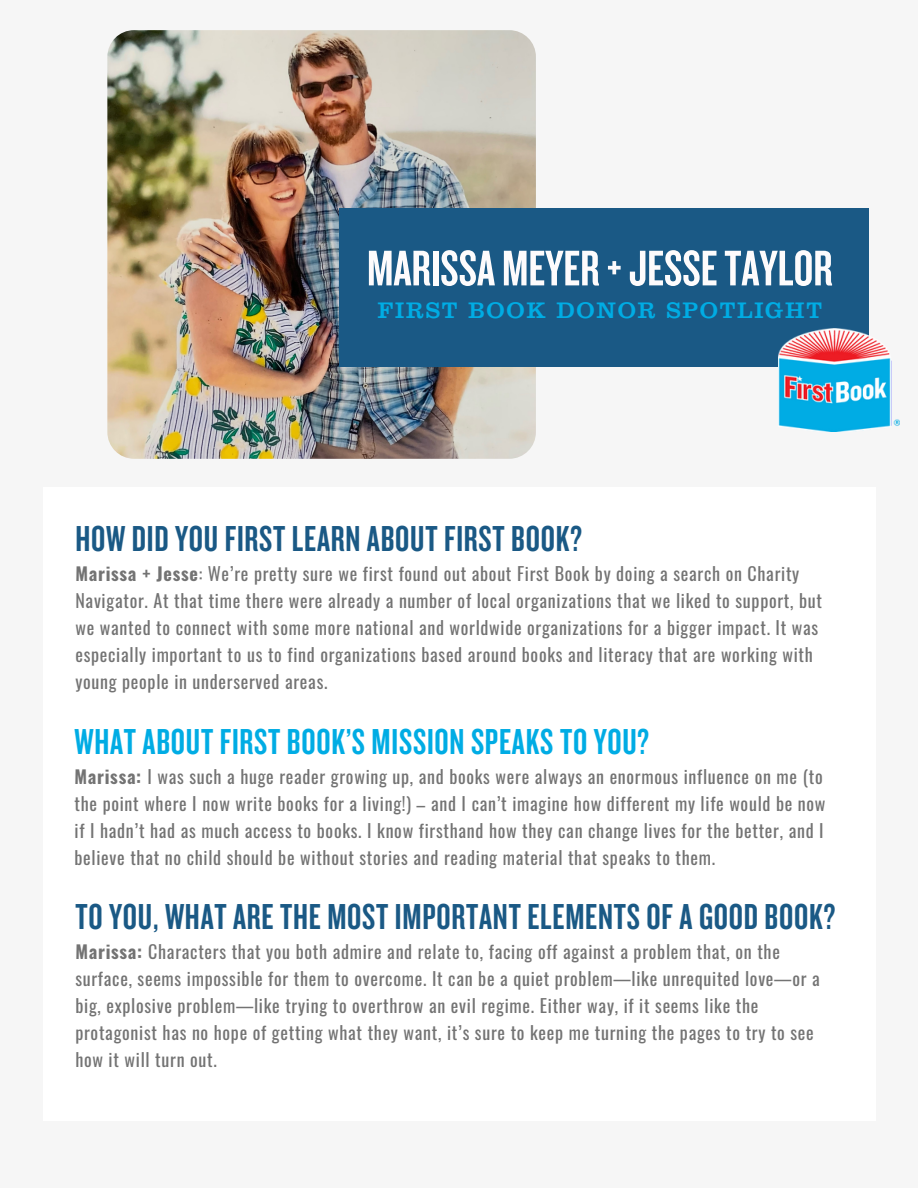
<style>
.page{position:relative;width:918px;height:1188px;background:#f6f6f6}
.page>*{position:absolute;margin:0;border:0;box-sizing:border-box;transform-origin:0 0}
.t1{font:52.05px "Knockout 48 Featherweight";color:#fdfbfc}
.t2{font:37.5px "Knockout 48 Featherweight";letter-spacing:.02em;color:#1a5985}
.t3{font:37.5px "Knockout 48 Featherweight";letter-spacing:.02em;color:#00ace4}
.t4{font:23.4px "Clarendon LT Std";letter-spacing:.075em;color:#00ace4}
.t5{font:18px/27px "Oswald";letter-spacing:.04em;color:#737373}
.s1{font-weight:700}
</style>
<div class="page">
<img style="left:107px;top:30px;width:429px;height:429px;border-radius:27px">
<div style="left:339px;top:208px;width:530px;height:159px;background:#1a5985"></div>
<div style="left:43px;top:487px;width:833px;height:633px;background:#fff"></div>
<img style="left:779px;top:328px;width:120px;height:104px">
<p class="t1" style="left:367px;top:244px;width:467px">MARISSA MEYER+JESSETAYLOR</p>
<p class="t4" style="left:378px;top:303px;width:446px">FIRST BOOK DONOR SPOTLIGHT</p>
<p class="t2" style="left:75px;top:521px;width:508px">HOW DIDYOUFIRST LEARN ABOUT FIRSTBOOK?</p>
<p class="t5" style="left:75px;top:560px;width:748px"><span class="s1">Marissa + Jesse</span>: We’re pretty sure we first found out about First Book by doing a search on Charity Navigator. At that time there were already a number of local organizations that we liked to support, but we wanted to connect with some more national and worldwide organizations for a bigger impact. It was especially important to us to find organizations based around books and literacy that are working with young people in underserved areas.</p>
<p class="t3" style="left:75px;top:724px;width:576px">WHATABOUT FIRSTBOOK’S MISSION SPEAKSTOYOU?</p>
<p class="t5" style="left:75px;top:762px;width:752px"><span class="s1">Marissa:</span> I was such a huge reader growing up, and books were always an enormous influence on me (to the point where I now write books for a living!) – and I can’t imagine how different my life would be now if I hadn’t had as much access to books. I know firsthand how they can change lives for the better, and I believe that no child should be without stories and reading material that speaks to them.</p>
<p class="t2" style="left:75px;top:899px;width:761px">TOYOU, WHATARE THE MOST IMPORTANT ELEMENTSOFAGOODBOOK?</p>
<p class="t5" style="left:75px;top:938px;width:746px"><span class="s1">Marissa:</span> Characters that you both admire and relate to, facing off against a problem that, on the surface, seems impossible for them to overcome. It can be a quiet problem—like unrequited love—or a big, explosive problem—like trying to overthrow an evil regime. Either way, if it seems like the protagonist has no hope of getting what they want, it’s sure to keep me turning the pages to try to see how it will turn out.</p>
</div>
